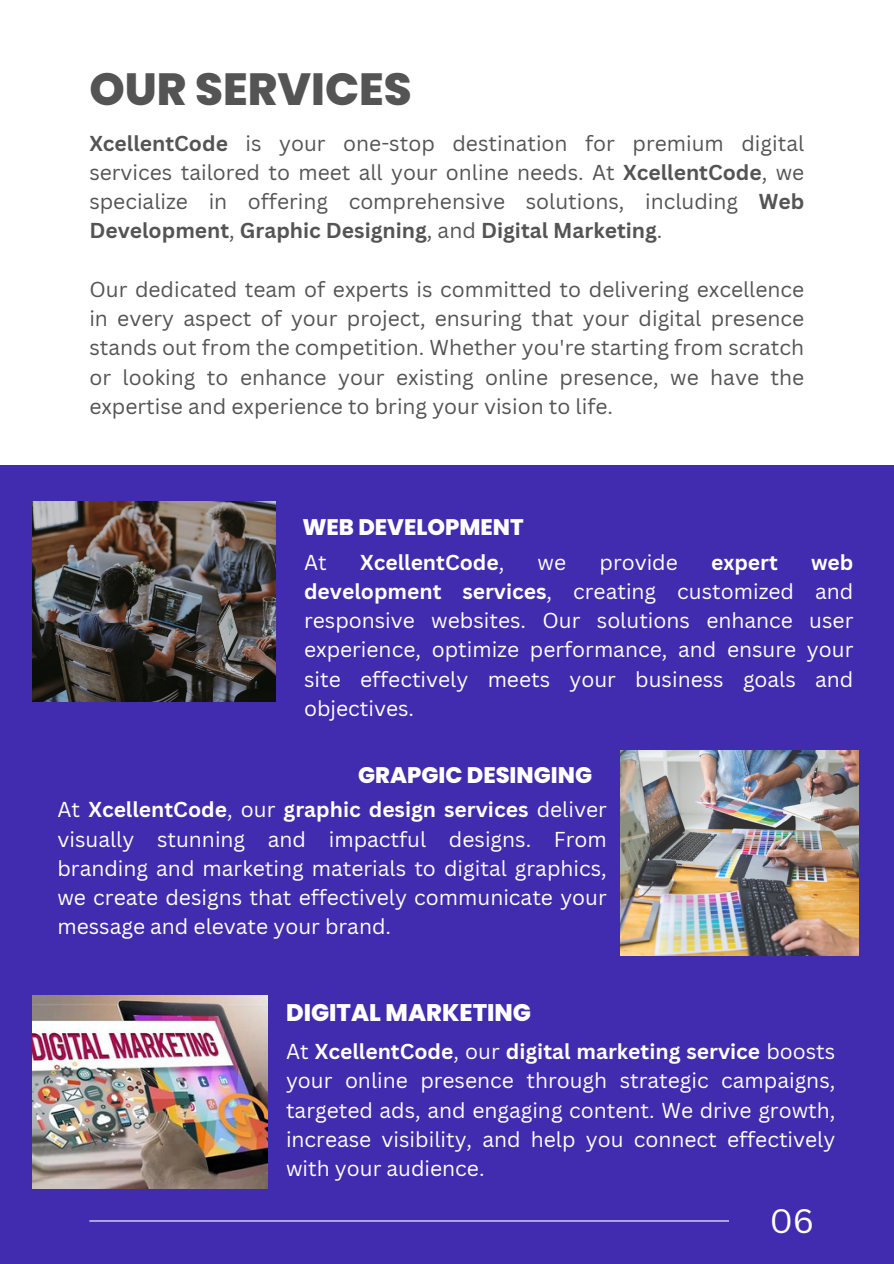
<style>
.page{position:relative;width:894px;height:1264px;background:#fff}
.page>*{position:absolute;margin:0;border:0;box-sizing:border-box;transform-origin:0 0}
.t1{font:800 45px "Poppins";color:#545454}
.t2{font:33px "Canva Sans";color:#fff}
.t3{font:800 24px "Poppins";color:#fff}
.t4{font:800 22.5px "Poppins";color:#fff}
.t5{font:21px/29.2px "Canva Sans";color:#fff;text-align:justify}
.t6{font:21px/29.2px "Canva Sans";color:#545454;text-align:justify}
.t7{font:700 21px "Canva Sans";color:#fff}
.s1{font-weight:700}
.s2{font-weight:400}
</style>
<div class="page">
<div style="left:0;top:464px;width:893px;height:799px;background:#412bae"></div>
<hr style="left:89px;top:1220px;width:639px;height:1px;background:#fff">
<img style="left:32px;top:501px;width:243px;height:200px">
<img style="left:620px;top:750px;width:237px;height:205px">
<img style="left:32px;top:995px;width:235px;height:193px">
<p class="t1" style="left:89px;top:57px;width:324px">OUR SERVICES</p>
<h1 class="t6" style="left:89px;top:128px;width:716px"><span class="s1">XcellentCode</span> is your one-stop destination for premium digital services tailored to meet all your online needs. At <span class="s1">XcellentCode</span>, we specialize in offering comprehensive solutions, including <span class="s1">Web Development</span>, <span class="s1">Graphic Designing</span>, and <span class="s1">Digital Marketing</span>.</h1>
<p class="t6" style="left:89px;top:274px;width:716px">Our dedicated team of experts is committed to delivering excellence in every aspect of your project, ensuring that your digital presence stands out from the competition. Whether you're starting from scratch or looking to enhance your existing online presence, we have the expertise and experience to bring your vision to life.</p>
<p class="t4" style="left:302px;top:511px;width:223px">WEB DEVELOPMENT</p>
<h2 class="t5" style="left:304px;top:547px;width:24px">At</h2>
<h2 class="t7" style="left:360px;top:547px;width:146px">XcellentCode<span class="s2">,</span></h2>
<h2 class="t5" style="left:537px;top:547px;width:30px">we</h2>
<h2 class="t5" style="left:599px;top:547px;width:80px">provide</h2>
<h2 class="t7" style="left:711px;top:547px;width:68px">expert</h2>
<h2 class="t5" style="left:304px;top:547px;width:550px;text-indent:507px"><span class="s1">web development services</span>, creating customized and responsive websites. Our solutions enhance user experience, optimize performance, and ensure your site effectively meets your business goals and objectives.</h2>
<h2 class="t4" style="left:358px;top:759px;width:235px">GRAPGIC DESINGING</h2>
<p class="t5" style="left:57px;top:794px;width:550px">At <span class="s1">XcellentCode</span>, our <span class="s1">graphic design services</span> deliver visually stunning and impactful designs. From branding and marketing materials to digital graphics, we create designs that effectively communicate your message and elevate your brand.</p>
<p class="t3" style="left:286px;top:996px;width:246px">DIGITAL MARKETING</p>
<p class="t5" style="left:286px;top:1036px;width:550px">At <span class="s1">XcellentCode</span>, our <span class="s1">digital marketing service</span> boosts your online presence through strategic campaigns, targeted ads, and engaging content. We drive growth, increase visibility, and help you connect effectively with your audience.</p>
<h2 class="t2" style="left:769px;top:1197px;width:46px">06</h2>
</div>
